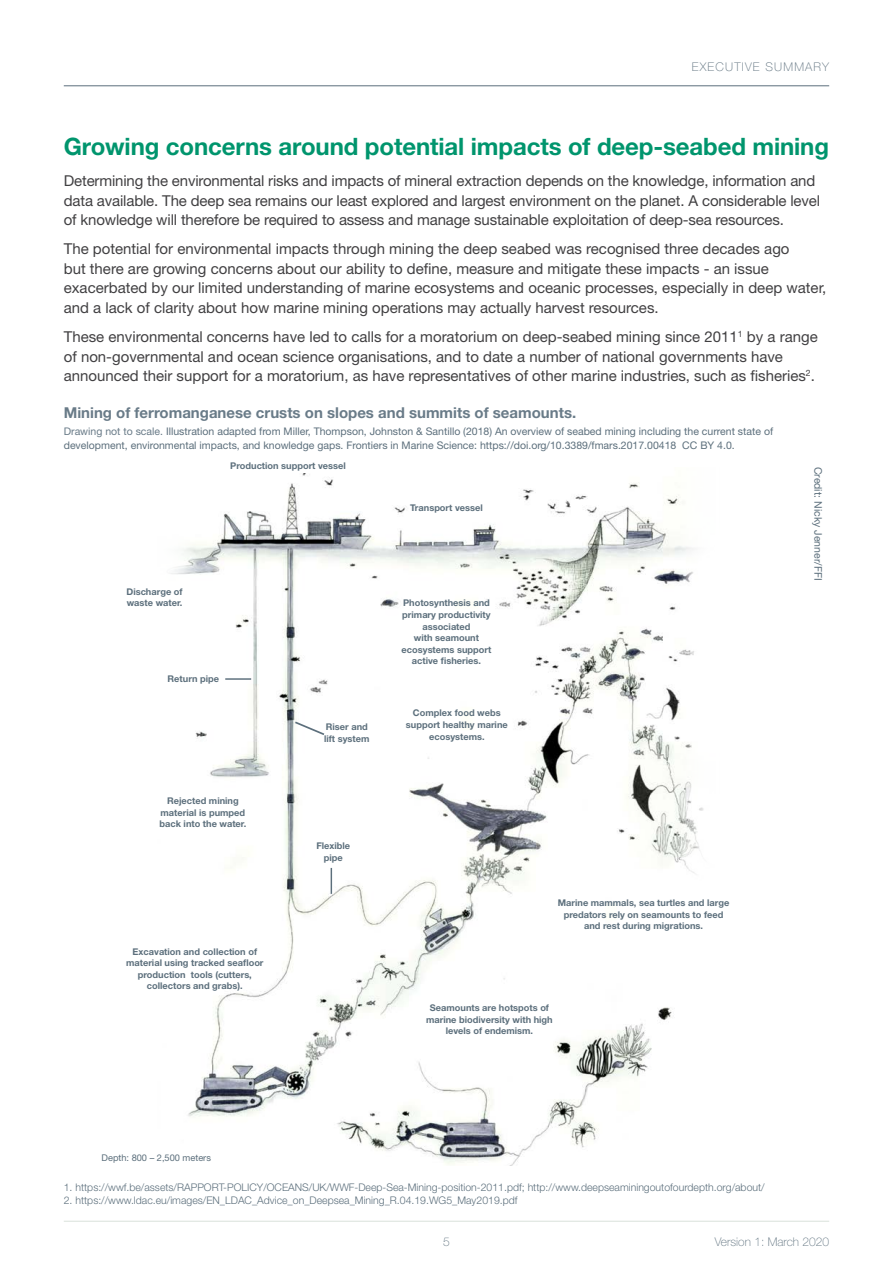
<style>
.page{position:relative;width:893px;height:1263px;background:#fff}
.page>*{position:absolute;margin:0;border:0;box-sizing:border-box;transform-origin:0 0}
.t1{font:700 24px "Helvetica Neue";letter-spacing:-.005em;color:#00956d}
.t2{font:15px/19.5px "Helvetica Neue";color:#414042}
.t3{font:700 15px "Helvetica Neue";color:#697b88}
.t4{font:100 12px "Helvetica Neue";letter-spacing:.1em;color:#5c6f7c}
.t5{font:10.5px/13.5px "Helvetica Neue";color:#5c6f7c}
.t6{font:300 10.5px "Helvetica Neue";color:#5c6f7c}
.t7{font:700 9.3px/11.6px "Helvetica Neue";color:#5c6f7c;text-align:center}
.t8{font:9.3px "Helvetica Neue";color:#5c6f7c}
.s1{color:#697b88}
</style>
<div class="page">
<hr style="left:64px;top:1221px;width:765px;height:1px;background:#d9e2db">
<hr style="left:64px;top:85px;width:765px;height:1px;background:#5c6f7c">
<img style="left:170px;top:473px;width:534px;height:692px">
<svg style="left:293px;top:720px;width:33px;height:16px"></svg>
<svg style="left:331px;top:868px;width:1px;height:26px"></svg>
<hr style="left:225px;top:678px;width:26px;height:2px;background:#5c6f7c">
<p class="t4" style="left:692px;top:60px;width:139px">EXECUTIVE SUMMARY</p>
<h1 class="t1" style="left:64px;top:131px;width:767px">Growing concerns around potential impacts of deep-seabed mining</h1>
<p class="t2" style="left:64px;top:171px;width:758px">Determining the environmental risks and impacts of mineral extraction depends on the knowledge, information and data available. The deep sea remains our least explored and largest environment on the planet. A considerable level of knowledge will therefore be required to assess and manage sustainable exploitation of deep-sea resources.</p>
<p class="t2" style="left:64px;top:239px;width:764px">The potential for environmental impacts through mining the deep seabed was recognised three decades ago<br>but there are growing concerns about our ability to define, measure and mitigate these impacts - an issue exacerbated by our limited understanding of marine ecosystems and oceanic processes, especially in deep water, and a lack of clarity about how marine mining operations may actually harvest resources.</p>
<p class="t2" style="left:64px;top:327px;width:755px">These environmental concerns have led to calls for a moratorium on deep-seabed mining since 2011<sup>1</sup> by a range of non-governmental and ocean science organisations, and to date a number of national governments have announced their support for a moratorium, as have representatives of other marine industries, such as fisheries<sup>2</sup>.</p>
<p class="t3" style="left:64px;top:403px;width:514px">Mining of ferromanganese crusts on slopes and summits of seamounts.</p>
<p class="t5" style="left:64px;top:425px;width:711px"><span class="s1">Drawing not to scale.</span> Illustration adapted from Miller, Thompson, Johnston &amp; Santillo (2018) An overview of seabed mining including the current state of development, environmental impacts, and knowledge gaps. Frontiers in Marine Science: https://doi.org/10.3389/fmars.2017.00418 CC BY 4.0.</p>
<p class="t7" style="left:230px;top:459px;width:117px">Production support vessel</p>
<p class="t7" style="left:126px;top:585px;width:58px;text-align:left">Discharge of waste water.</p>
<p class="t7" style="left:168px;top:672px;width:53px">Return pipe</p>
<p class="t7" style="left:324px;top:721px;width:47px;text-align:left">Riser and lift system</p>
<p class="t7" style="left:159px;top:795px;width:88px">Rejected mining material is pumped back into the water.</p>
<p class="t7" style="left:126px;top:945px;width:139px">Excavation and collection of material using tracked seafloor production tools (cutters, collectors and grabs).</p>
<p class="t7" style="left:316px;top:840px;width:35px">Flexible pipe</p>
<p class="t7" style="left:410px;top:502px;width:74px">Transport vessel</p>
<p class="t7" style="left:402px;top:597px;width:91px">Photosynthesis and primary productivity associated<br>with seamount ecosystems support active fisheries.</p>
<p class="t7" style="left:406px;top:707px;width:103px">Complex food webs support healthy marine ecosystems.</p>
<p class="t7" style="left:558px;top:897px;width:173px">Marine mammals, sea turtles and large predators rely on seamounts to feed and rest during migrations.</p>
<p class="t7" style="left:426px;top:1002px;width:128px">Seamounts are hotspots of marine biodiversity with high levels of endemism.</p>
<p class="t8" style="left:102px;top:1152px;width:111px">Depth: 800 – 2,500 meters</p>
<p class="t5" style="left:825px;top:467px;width:115px;rotate:90deg">Credit: Nicky Jenner/FFI</p>
<p class="t6" style="left:64px;top:1180px;width:702px">1. https://wwf.be/assets/RAPPORT-POLICY/OCEANS/UK/WWF-Deep-Sea-Mining-position-2011.pdf; http://www.deepseaminingoutofourdepth.org/about/</p>
<p class="t6" style="left:64px;top:1194px;width:455px">2. https://www.ldac.eu/images/EN_LDAC_Advice_on_Deepsea_Mining_R.04.19.WG5_May2019.pdf</p>
<p class="t4" style="left:443px;top:1235px;width:8px">5</p>
<p class="t4" style="left:715px;top:1235px;width:116px">VERSION 1: MARCH 2020</p>
</div>
